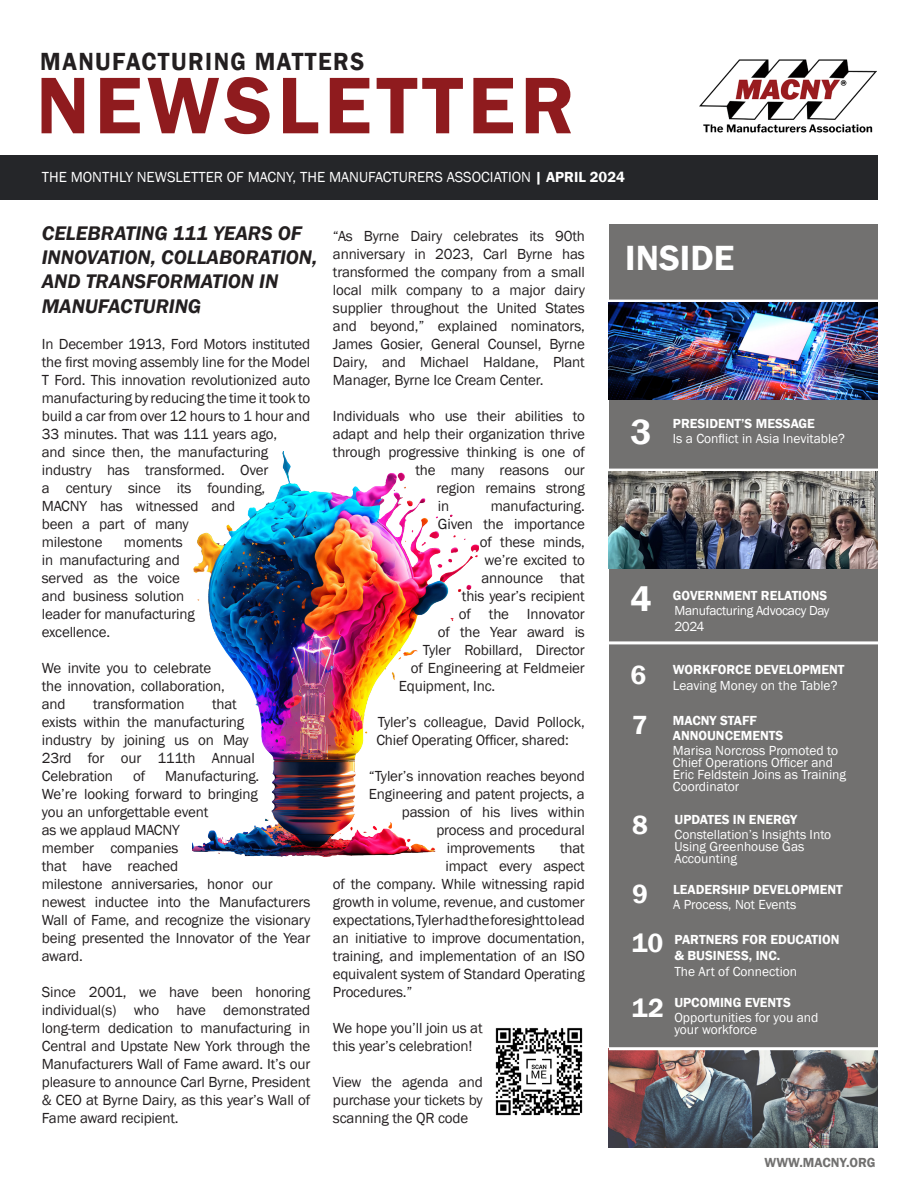
<style>
.page{position:relative;width:918px;height:1188px;background:#fff}
.page>*{position:absolute;margin:0;border:0;box-sizing:border-box;transform-origin:0 0}
.t1{font:600 83.1px "Franklin Gothic";letter-spacing:.06em;color:#8f1b1e}
.t2{font:600 36px "Franklin Gothic";color:#fff}
.t3{font:600 27px "Franklin Gothic";color:#fff}
.t4{font:600 25.5px "Franklin Gothic";letter-spacing:.06em;color:#231f20;scale:.94 1}
.t5{font:italic 600 20.25px/24.3px "Franklin Gothic";color:#231f20}
.t6{font:15px/18px "Franklin Gothic";letter-spacing:-.01em;color:#231f20}
.t7{font:15px "Franklin Gothic";color:#fff}
.t8{font:13.5px/12px "Franklin Gothic";color:#fff}
.t9{font:600 13.5px/15px "Franklin Gothic";color:#fff}
.t10{font:13.5px/16.5px "Franklin Gothic";letter-spacing:-.025em;color:#fff}
.t11{font:600 13.5px "Franklin Gothic";color:#727170}
.s1{font-weight:600}
</style>
<div class="page">
<img style="left:700px;top:59px;width:177px;height:74px">
<div style="left:0;top:156px;width:878px;height:44px;background:#252629"></div>
<div style="left:609px;top:224px;width:268px;height:900px;background:#727170"></div>
<hr style="left:609px;top:469px;width:274px;height:3px;background:#fff">
<img style="left:609px;top:1050px;width:269px;height:98px">
<hr style="left:609px;top:300px;width:274px;height:3px;background:#fff">
<hr style="left:609px;top:1047px;width:274px;height:3px;background:#fff">
<img style="left:609px;top:303px;width:268px;height:96px">
<img style="left:609px;top:472px;width:268px;height:97px">
<hr style="left:609px;top:641px;width:274px;height:3px;background:#fff">
<img style="left:192px;top:451px;width:286px;height:406px">
<img style="left:495px;top:1028px;width:88px;height:88px">
<p class="t4" style="left:40px;top:46px;width:346px">MANUFACTURING MATTERS</p>
<p class="t1" style="left:36px;top:54px;width:540px">NEWSLETTER</p>
<p class="t7" style="left:42px;top:168px;width:585px">THE MONTHLY NEWSLETTER OF MACNY, THE MANUFACTURERS ASSOCIATION <span class="s1">| APRIL 2024</span></p>
<p class="t5" style="left:42px;top:221px;width:277px">CELEBRATING 111 YEARS OF<br>INNOVATION, COLLABORATION,<br>AND TRANSFORMATION IN<br>MANUFACTURING</p>
<p class="t6" style="left:42px;top:335px;width:270px">In December 1913, Ford Motors instituted the first moving assembly line for the Model T Ford. This innovation revolutionized auto manufacturing by reducing the time it took to build a car from over 12 hours to 1 hour and 33 minutes. That was 111 years ago,<br>and since then, the manufacturing industry has transformed. Over<br>a century since its founding, MACNY has witnessed and<br>been a part of many<br>milestone</p>
<p class="t6" style="left:42px;top:533px;width:155px;text-indent:82px">moments in manufacturing and served as the voice and business solution leader for manufacturing excellence.</p>
<p class="t6" style="left:42px;top:659px;width:185px">We invite you to celebrate the innovation, collaboration, and</p>
<p class="t6" style="left:93px;top:695px;width:93px">transformation</p>
<p class="t6" style="left:42px;top:695px;width:215px;text-indent:170px">that exists within the manufacturing industry by joining us on May<br>23rd for our 111th Annual<br>Celebration</p>
<p class="t6" style="left:42px;top:767px;width:270px;text-indent:123px">Manufacturing.<br>We’re looking forward to bringing<br>you an unforgettable event<br>as we applaud MACNY<br>member companies<br>that have reached<br>milestone anniversaries, honor our newest inductee into the Manufacturers<br>Wall of Fame, and recognize the visionary being presented the Innovator of the Year award.</p>
<p class="t6" style="left:42px;top:983px;width:270px;text-align:justify">Since 2001, we have been honoring individual(s) who have demonstrated long-term dedication to manufacturing in Central and Upstate New York through the Manufacturers Wall of Fame award. It’s our pleasure to announce Carl Byrne, President &amp; CEO at Byrne Dairy, as this year’s Wall of Fame award recipient.</p>
<p class="t6" style="left:133px;top:767px;width:14px">of</p>
<p class="t6" style="left:333px;top:227px;width:254px;text-align:justify">“As Byrne Dairy celebrates its 90th anniversary in 2023, Carl Byrne has transformed the company from a small local milk company to a major dairy supplier throughout the United States and beyond,” explained nominators, James Gosier, General Counsel, Byrne Dairy, and Michael Haldane, Plant Manager, Byrne Ice Cream Center.</p>
<p class="t6" style="left:333px;top:407px;width:253px">Individuals who use their abilities to</p>
<p class="t6" style="left:333px;top:425px;width:254px">adapt and help their organization thrive</p>
<p class="t6" style="left:333px;top:443px;width:253px">through progressive thinking is one of</p>
<p class="t6" style="left:415px;top:461px;width:171px">the many reasons our</p>
<p class="t6" style="left:436px;top:479px;width:150px">region remains strong</p>
<p class="t6" style="left:438px;top:497px;width:13px">in</p>
<p class="t6" style="left:491px;top:497px;width:96px">manufacturing.</p>
<p class="t6" style="left:438px;top:515px;width:149px">Given the importance</p>
<p class="t6" style="left:480px;top:533px;width:107px">of these minds,</p>
<p class="t6" style="left:484px;top:551px;width:102px">we’re excited to</p>
<p class="t6" style="left:481px;top:569px;width:105px">announce that</p>
<p class="t6" style="left:462px;top:587px;width:125px">this year’s recipient</p>
<p class="t6" style="left:459px;top:605px;width:128px">of the Innovator</p>
<p class="t6" style="left:438px;top:623px;width:149px">of the Year award is</p>
<p class="t6" style="left:423px;top:641px;width:164px">Tyler Robillard, Director</p>
<p class="t6" style="left:411px;top:659px;width:176px">of Engineering at Feldmeier</p>
<p class="t6" style="left:399px;top:677px;width:98px">Equipment, Inc.</p>
<p class="t6" style="left:376px;top:713px;width:210px">Tyler’s colleague, David Pollock,<br>Chief Operating Officer, shared:</p>
<p class="t6" style="left:369px;top:767px;width:218px">“Tyler’s innovation reaches beyond</p>
<p class="t6" style="left:369px;top:785px;width:218px">Engineering and patent projects, a</p>
<p class="t6" style="left:402px;top:803px;width:184px">passion of his lives within</p>
<p class="t6" style="left:436px;top:821px;width:150px">process and procedural</p>
<p class="t6" style="left:447px;top:839px;width:90px">improvements</p>
<p class="t6" style="left:560px;top:839px;width:26px">that</p>
<p class="t6" style="left:445px;top:857px;width:141px">impact every aspect</p>
<p class="t6" style="left:333px;top:875px;width:253px">of the company. While witnessing rapid</p>
<p class="t6" style="left:333px;top:893px;width:254px">growth in volume, revenue, and customer</p>
<p class="t6" style="left:333px;top:911px;width:254px">expectations, Tyler had the foresight to lead</p>
<p class="t6" style="left:333px;top:929px;width:253px">an initiative to improve documentation,</p>
<p class="t6" style="left:333px;top:947px;width:254px">training, and implementation of an ISO</p>
<p class="t6" style="left:333px;top:965px;width:254px">equivalent system of Standard Operating</p>
<p class="t6" style="left:333px;top:983px;width:81px">Procedures.”</p>
<p class="t6" style="left:333px;top:1019px;width:151px">We hope you’ll join us at this year’s celebration!</p>
<p class="t6" style="left:333px;top:1073px;width:151px;text-align:justify">View the agenda and purchase your tickets by scanning the QR code</p>
<p class="t2" style="left:625px;top:236px;width:110px">INSIDE</p>
<p class="t2" style="left:630px;top:409px;width:23px">3</p>
<p class="t9" style="left:673px;top:416px;width:144px">PRESIDENT’S MESSAGE</p>
<p class="t8" style="left:673px;top:433px;width:174px">Is a Conflict in Asia Inevitable?</p>
<p class="t2" style="left:630px;top:577px;width:23px">4</p>
<p class="t9" style="left:673px;top:588px;width:156px">GOVERNMENT RELATIONS</p>
<p class="t10" style="left:674px;top:602px;width:157px">Manufacturing Advocacy Day<br>2024</p>
<p class="t3" style="left:630px;top:658px;width:17px">6</p>
<p class="t3" style="left:632px;top:709px;width:17px">7</p>
<p class="t9" style="left:673px;top:663px;width:173px">WORKFORCE DEVELOPMENT</p>
<p class="t8" style="left:673px;top:679px;width:166px">Leaving Money on the Table?</p>
<p class="t9" style="left:673px;top:713px;width:112px">MACNY STAFF<br>ANNOUNCEMENTS</p>
<p class="t8" style="left:673px;top:744px;width:175px">Marisa Norcross Promoted to<br>Chief Operations Officer and<br>Eric Feldstein Joins as Training<br>Coordinator</p>
<p class="t3" style="left:632px;top:808px;width:17px">8</p>
<p class="t9" style="left:675px;top:813px;width:124px">UPDATES IN ENERGY</p>
<p class="t8" style="left:675px;top:828px;width:158px">Constellation’s Insights Into<br>Using Greenhouse Gas<br>Accounting</p>
<p class="t3" style="left:632px;top:878px;width:17px">9</p>
<p class="t9" style="left:673px;top:882px;width:171px">LEADERSHIP DEVELOPMENT</p>
<p class="t8" style="left:673px;top:899px;width:125px">A Process, Not Events</p>
<p class="t3" style="left:632px;top:926px;width:33px">10</p>
<p class="t9" style="left:674px;top:932px;width:167px;line-height:16.2px">PARTNERS FOR EDUCATION &amp; BUSINESS, INC.</p>
<p class="t8" style="left:674px;top:966px;width:124px">The Art of Connection</p>
<p class="t3" style="left:632px;top:991px;width:34px">12</p>
<p class="t9" style="left:674px;top:995px;width:118px">UPCOMING EVENTS</p>
<p class="t8" style="left:674px;top:1012px;width:146px">Opportunities for you and your workforce</p>
<p class="t11" style="left:765px;top:1154px;width:112px">WWW.MACNY.ORG</p>
</div>
